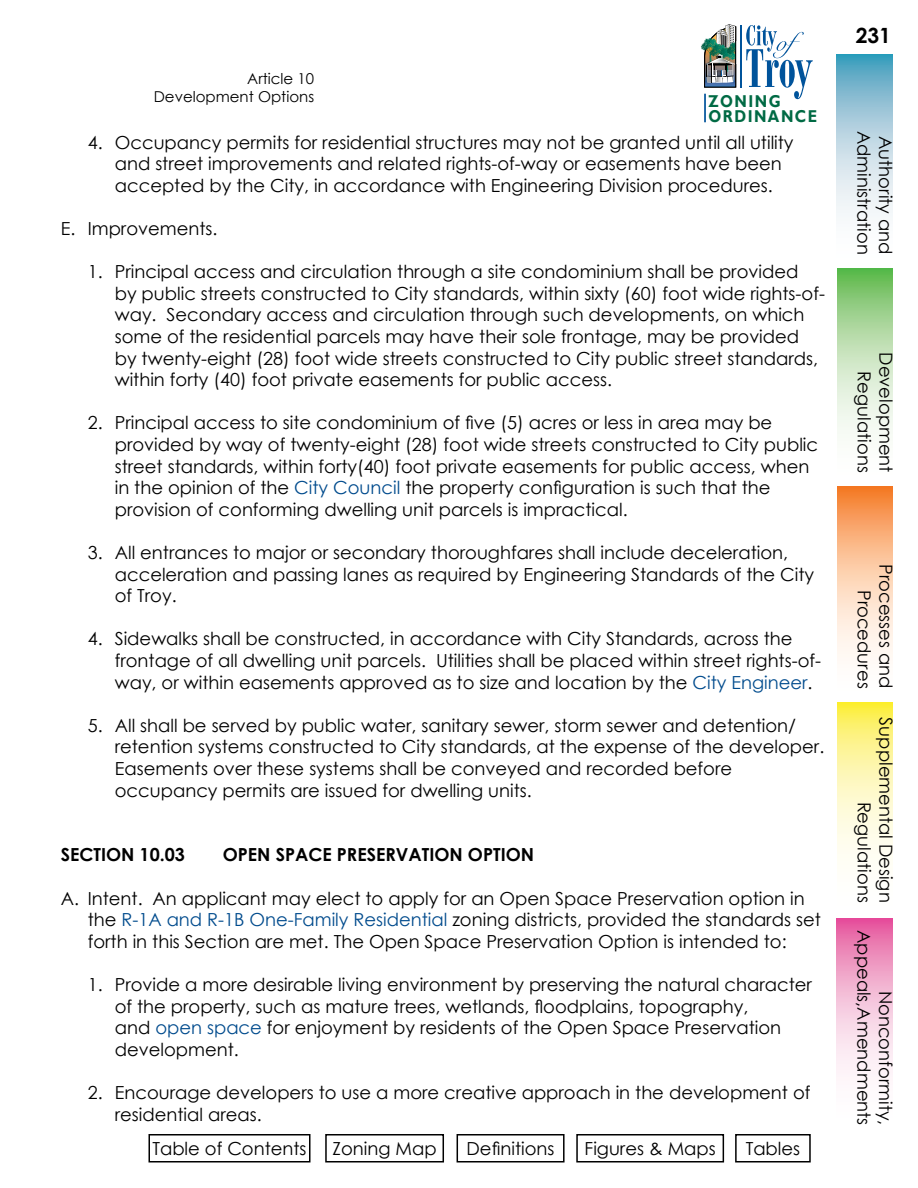
<style>
.page{position:relative;width:918px;height:1188px;background:#fff}
.page>*{position:absolute;margin:0;border:0;box-sizing:border-box;transform-origin:0 0}
.t1{font:700 21px "Century Gothic";color:#000}
.t2{font:18px/21.6px "Century Gothic";color:#000}
.t3{font:700 18px "Century Gothic";color:#000}
.t4{font:700 17.1px/15px "Gill Sans";letter-spacing:.1em;color:#006a44;scale:.86 1}
.t5{font:15px/18px "Century Gothic";color:#000;text-align:right}
.s1{color:#004b8d}
</style>
<div class="page">
<svg style="left:837px;top:54px;width:55px;height:162px;background:#aed1df"></svg>
<svg style="left:837px;top:268px;width:56px;height:166px;background:#bbdfb1"></svg>
<svg style="left:837px;top:486px;width:56px;height:172px;background:#fbc7a2"></svg>
<svg style="left:837px;top:702px;width:56px;height:159px;background:#fdf7b1"></svg>
<svg style="left:837px;top:918px;width:55px;height:157px;background:#f3b5d3"></svg>
<svg style="left:701px;top:24px;width:112px;height:75px"></svg>
<hr style="left:704px;top:94px;width:2px;height:28px;background:#00539b">
<div style="left:457px;top:1134px;width:108px;height:28px;border:2px solid #000"></div>
<div style="left:325px;top:1134px;width:119px;height:28px;border:2px solid #000"></div>
<div style="left:148px;top:1134px;width:162px;height:28px;border:2px solid #000"></div>
<div style="left:576px;top:1134px;width:148px;height:28px;border:2px solid #000"></div>
<div style="left:735px;top:1134px;width:76px;height:28px;border:2px solid #000"></div>
<p class="t5" style="left:154px;top:69px;width:162px">Article 10<br>Development Options</p>
<p class="t4" style="left:708px;top:94px;width:128px">ZONING<br>ORDINANCE</p>
<p class="t2" style="left:115px;top:131px;width:680px;text-indent:-27px">4. Occupancy permits for residential structures may not be granted until all utility and street improvements and related rights-of-way or easements have been accepted by the City, in accordance with Engineering Division procedures.</p>
<p class="t2" style="left:61px;top:217px;width:158px">E. Improvements.</p>
<p class="t2" style="left:115px;top:261px;width:712px;text-indent:-27px">1. Principal access and circulation through a site condominium shall be provided<br>by public streets constructed to City standards, within sixty (60) foot wide rights-of&shy;way. Secondary access and circulation through such developments, on which some of the residential parcels may have their sole frontage, may be provided by twenty-eight (28) foot wide streets constructed to City public street standards, within forty (40) foot private easements for public access.</p>
<p class="t2" style="left:115px;top:412px;width:705px;text-indent:-27px">2. Principal access to site condominium of five (5) acres or less in area may be provided by way of twenty-eight (28) foot wide streets constructed to City public street standards, within forty(40) foot private easements for public access, when in the opinion of the <span class="s1">City Council</span> the property configuration is such that the provision of conforming dwelling unit parcels is impractical.</p>
<p class="t2" style="left:115px;top:541px;width:701px;text-indent:-27px">3. All entrances to major or secondary thoroughfares shall include deceleration, acceleration and passing lanes as required by Engineering Standards of the City of Troy.</p>
<p class="t2" style="left:115px;top:628px;width:708px;text-indent:-27px">4. Sidewalks shall be constructed, in accordance with City Standards, across the frontage of all dwelling unit parcels. Utilities shall be placed within street rights-of&shy;way, or within easements approved as to size and location by the <span class="s1">City Engineer</span>.</p>
<p class="t2" style="left:115px;top:714px;width:711px;text-indent:-27px">5. All shall be served by public water, sanitary sewer, storm sewer and detention/ retention systems constructed to City standards, at the expense of the developer.<br>Easements over these systems shall be conveyed and recorded before occupancy permits are issued for dwelling units.</p>
<p class="t3" style="left:61px;top:841px;width:126px">SECTION 10.03</p>
<p class="t3" style="left:223px;top:841px;width:313px">OPEN SPACE PRESERVATION OPTION</p>
<p class="t2" style="left:88px;top:887px;width:735px;text-indent:-27px">A. Intent. An applicant may elect to apply for an Open Space Preservation option in the <span class="s1">R-1A and R-1B One-Family Residential</span> zoning districts, provided the standards set forth in this Section are met. The Open Space Preservation Option is intended to:</p>
<p class="t2" style="left:115px;top:973px;width:699px;text-indent:-27px">1. Provide a more desirable living environment by preserving the natural character of the property, such as mature trees, wetlands, floodplains, topography,<br>and <span class="s1">open space</span> for enjoyment by residents of the Open Space Preservation development.</p>
<p class="t2" style="left:115px;top:1081px;width:697px;text-indent:-27px">2. Encourage developers to use a more creative approach in the development of residential areas.</p>
<p class="t2" style="left:152px;top:1137px;width:156px">Table of Contents</p>
<p class="t2" style="left:333px;top:1137px;width:106px">Zoning Map</p>
<p class="t2" style="left:467px;top:1137px;width:89px">Definitions</p>
<p class="t2" style="left:585px;top:1137px;width:133px">Figures &amp; Maps</p>
<p class="t2" style="left:746px;top:1137px;width:56px">Tables</p>
<p class="t1" style="left:856px;top:19px;width:37px">231</p>
<p class="t2" style="left:875px;top:131px;width:125px;rotate:90deg">Administration</p>
<p class="t2" style="left:897px;top:136px;width:120px;rotate:90deg">Authority and</p>
<p class="t2" style="left:897px;top:352px;width:122px;text-align:right;rotate:90deg">Development<br>Regulations</p>
<p class="t2" style="left:897px;top:564px;width:126px;text-align:right;rotate:90deg">Processes and<br>Procedures</p>
<p class="t2" style="left:897px;top:717px;width:187px;text-align:right;rotate:90deg">Supplemental Design<br>Regulations</p>
<p class="t2" style="left:897px;top:930px;width:197px;text-align:right;rotate:90deg">Nonconformity,<br>Appeals,Amendments</p>
</div>
